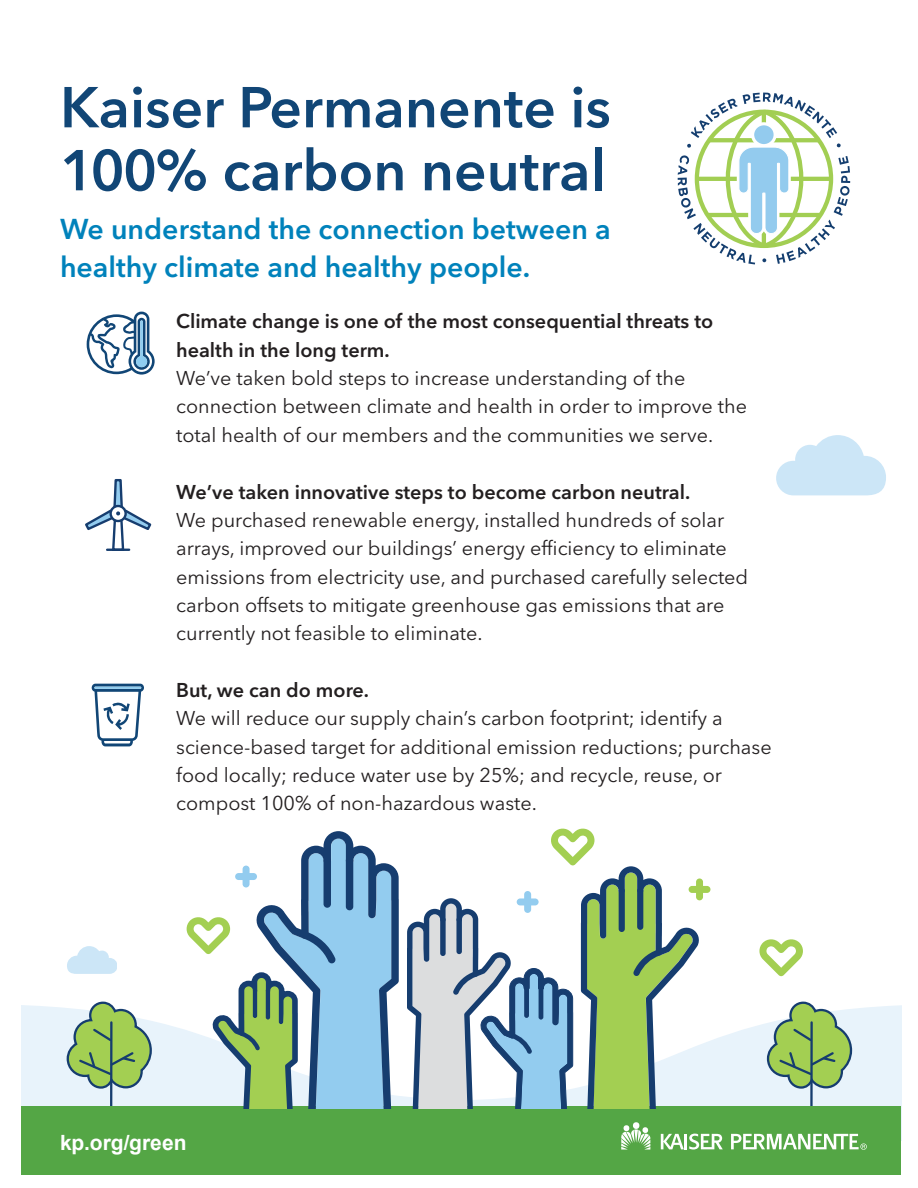
<style>
.page{position:relative;width:918px;height:1188px;background:#fff}
.page>*{position:absolute;margin:0;border:0;box-sizing:border-box;transform-origin:0 0}
.t1{font:600 57px "Avenir Next LT Pro";color:#114676}
.t2{font:600 28.5px "Avenir Next LT Pro";color:#0082bb}
.t3{font:700 21px "Arial";color:#fff}
.t4{font:19.8px/28.3px "Avenir Next LT Pro";color:#231f20}
.t5{font:600 19.8px/28.3px "Avenir Next LT Pro";color:#231f20}
</style>
<div class="page">
<svg style="left:22px;top:1005px;width:879px;height:102px;background:#e8f3f9"></svg>
<svg style="left:65px;top:1001px;width:88px;height:106px;background:#b1ce9b"></svg>
<div style="left:22px;top:1107px;width:879px;height:68px;background:#54a645"></div>
<svg style="left:407px;top:828px;width:460px;height:322px"></svg>
<svg style="left:166px;top:831px;width:233px;height:278px"></svg>
<svg style="left:87px;top:312px;width:68px;height:63px"></svg>
<svg style="left:85px;top:479px;width:66px;height:72px"></svg>
<svg style="left:92px;top:684px;width:52px;height:62px"></svg>
<svg style="left:678px;top:93px;width:172px;height:171px"></svg>
<div style="left:753px;top:124px;width:22px;height:21px;background:#93cbee;border-radius:50%"></div>
<div style="left:752px;top:123px;width:24px;height:23px;border:2px solid #fff;border-radius:50%"></div>
<svg style="left:776px;top:435px;width:110px;height:60px"></svg>
<svg style="left:67px;top:946px;width:50px;height:28px"></svg>
<p class="t1" style="left:60px;top:73px;width:552px">Kaiser Permanente is</p>
<p class="t1" style="left:60px;top:136px;width:547px">100% carbon neutral</p>
<p class="t2" style="left:60px;top:212px;width:552px">We understand the connection between a</p>
<p class="t2" style="left:60px;top:250px;width:472px">healthy climate and healthy people.</p>
<p class="t5" style="left:176px;top:307px;width:539px">Climate change is one of the most consequential threats to health in the long term.</p>
<p class="t4" style="left:176px;top:364px;width:572px">We’ve taken bold steps to increase understanding of the connection between climate and health in order to improve the total health of our members and the communities we serve.</p>
<p class="t5" style="left:176px;top:477px;width:516px">We’ve taken innovative steps to become carbon neutral.</p>
<p class="t4" style="left:176px;top:506px;width:574px">We purchased renewable energy, installed hundreds of solar arrays, improved our buildings’ energy efficiency to eliminate emissions from electricity use, and purchased carefully selected carbon offsets to mitigate greenhouse gas emissions that are currently not feasible to eliminate.</p>
<p class="t5" style="left:176px;top:676px;width:194px">But, we can do more.</p>
<p class="t4" style="left:176px;top:704px;width:597px">We will reduce our supply chain’s carbon footprint; identify a science-based target for additional emission reductions; purchase food locally; reduce water use by 25%; and recycle, reuse, or compost 100% of non-hazardous waste.</p>
<p class="t3" style="left:60px;top:1129px;width:128px">kp.org/green</p>
</div>
